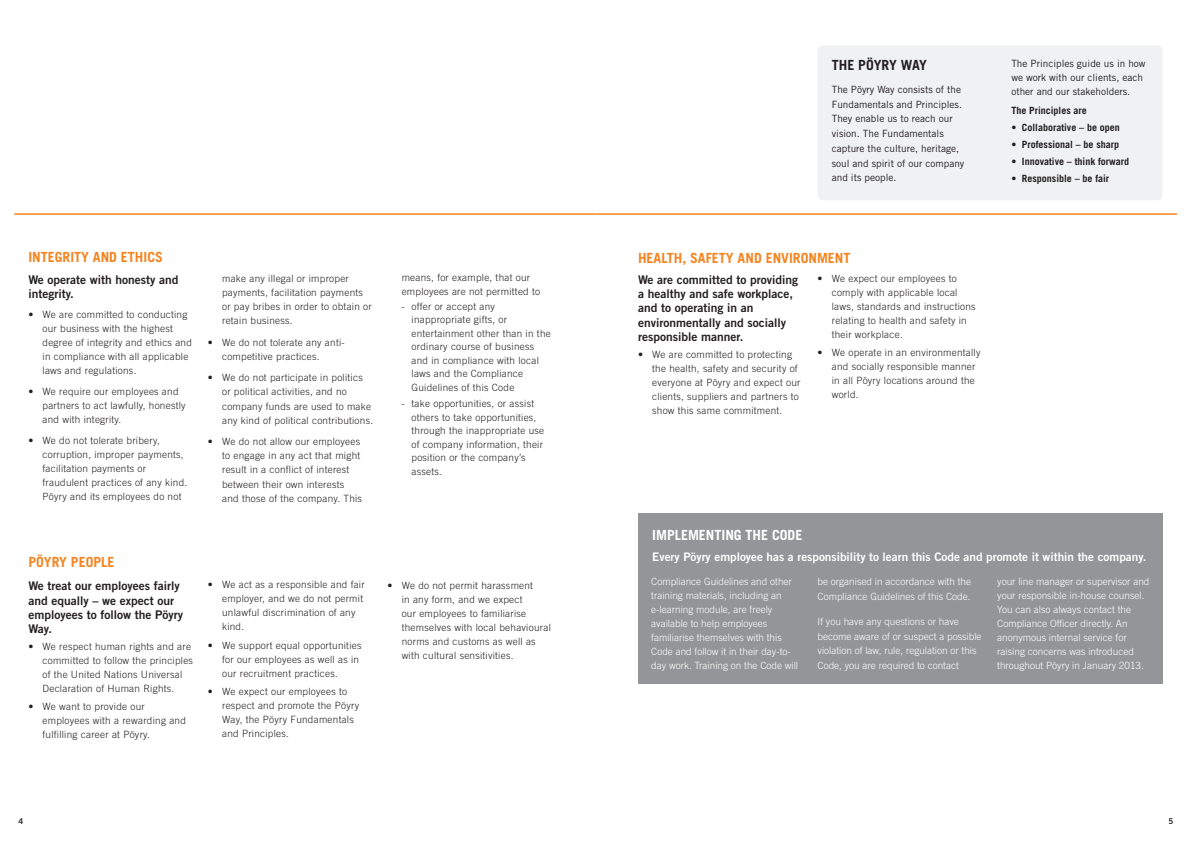
<style>
.page{position:relative;width:1191px;height:842px;background:#fff}
.page>*{position:absolute;margin:0;border:0;box-sizing:border-box;transform-origin:0 0}
.A_Heading_3_orange_B{font:700 14px "Trade Gothic LT Std";color:#f58420}
.Negative_Heading{font:700 14px "Trade Gothic LT Std";color:#fff}
.Black_subheading{font:700 14px "Trade Gothic LT Std";color:#231f20}
.Heading_4_bolded_bla{font:12px/14.4px "Trade Gothic LT Std Bd 2";color:#231f20}
.Negative_ingress{font:11.8px "Trade Gothic LT Std Bd 2";color:#fff}
.A_Bulleted_list{font:300 10px/14px "Trade Gothic LT Std";letter-spacing:.025em;color:#231f20}
.A_Bulleted_list_tigh{font:300 10px/14px "Trade Gothic LT Std";letter-spacing:.025em;color:#231f20}
.Negative_bodytext{font:300 10px/14px "Trade Gothic LT Std";color:#fff}
.A_Bulleted_list_2{font:300 10px/13.5px "Trade Gothic LT Std";letter-spacing:.025em;color:#231f20}
.Light_gray_box_bodyt{font:10px/14.8px "Trade Gothic LT Std";color:#231f20}
.Principles{font:700 10px "Trade Gothic LT Std";color:#231f20}
.t1{font:8px "Trade Gothic LT Std Bd 2";color:#231f20}
</style>
<div class="page">
<hr style="left:595px;top:213px;width:581px;height:2px;background:#f58420">
<hr style="left:14px;top:213px;width:581px;height:2px;background:#f58420">
<div style="left:817px;top:45px;width:345px;height:155px;background:#f0f1f2;border-radius:6px"></div>
<div style="left:638px;top:513px;width:524px;height:170px;background:#939598"></div>
<p class="A_Heading_3_orange_B" style="left:28px;top:248px;width:136px">INTEGRITY AND ETHICS</p>
<p class="Heading_4_bolded_bla" style="left:28px;top:272px;width:152px">We operate with honesty and integrity.</p>
<p class="A_Bulleted_list_tigh" style="left:43px;top:307px;width:151px;text-indent:-14px">• We are committed to conducting our business with the highest degree of integrity and ethics and in compliance with all applicable laws and regulations.</p>
<p class="A_Bulleted_list_tigh" style="left:43px;top:384px;width:145px;text-indent:-14px">• We require our employees and partners to act lawfully, honestly and with integrity.</p>
<p class="A_Bulleted_list_tigh" style="left:43px;top:433px;width:146px;text-indent:-14px">• We do not tolerate bribery, corruption, improper payments, facilitation payments or fraudulent practices of any kind.<br>Pöyry and its employees do not</p>
<p class="A_Bulleted_list_tigh" style="left:222px;top:271px;width:151px">make any illegal or improper payments, facilitation payments or pay bribes in order to obtain or retain business.</p>
<p class="A_Bulleted_list_tigh" style="left:222px;top:335px;width:124px;text-indent:-14px">• We do not tolerate any anti&shy;competitive practices.</p>
<p class="A_Bulleted_list_tigh" style="left:222px;top:370px;width:152px;text-indent:-14px">• We do not participate in politics or political activities, and no company funds are used to make any kind of political contributions.</p>
<p class="A_Bulleted_list_tigh" style="left:222px;top:434px;width:141px;text-indent:-14px">• We do not allow our employees to engage in any act that might result in a conflict of interest between their own interests and those of the company. This</p>
<p class="A_Bulleted_list_tigh" style="left:402px;top:270px;width:140px">means, for example, that our employees are not permitted to</p>
<p class="A_Bulleted_list_2" style="left:411px;top:299px;width:141px;text-indent:-10px">- offer or accept any inappropriate gifts, or entertainment other than in the ordinary course of business and in compliance with local laws and the Compliance<br>Guidelines of this Code</p>
<p class="A_Bulleted_list_2" style="left:411px;top:397px;width:134px;text-indent:-10px">- take opportunities, or assist others to take opportunities, through the inappropriate use of company information, their position or the company’s assets.</p>
<p class="A_Heading_3_orange_B" style="left:28px;top:554px;width:88px">PÖYRY PEOPLE</p>
<p class="Heading_4_bolded_bla" style="left:28px;top:578px;width:156px">We treat our employees fairly and equally – we expect our employees to follow the Pöyry<br>Way.</p>
<p class="A_Bulleted_list" style="left:43px;top:639px;width:152px;text-indent:-14px">• We respect human rights and are committed to follow the principles of the United Nations Universal<br>Declaration of Human Rights.</p>
<p class="A_Bulleted_list" style="left:43px;top:700px;width:145px;text-indent:-14px">• We want to provide our employees with a rewarding and fulfilling career at Pöyry.</p>
<p class="A_Bulleted_list" style="left:222px;top:578px;width:144px;text-indent:-14px">• We act as a responsible and fair employer, and we do not permit unlawful discrimination of any kind.</p>
<p class="A_Bulleted_list" style="left:222px;top:638px;width:141px;text-indent:-14px">• We support equal opportunities for our employees as well as in our recruitment practices.</p>
<p class="A_Bulleted_list" style="left:222px;top:684px;width:139px;text-indent:-14px">• We expect our employees to respect and promote the Pöyry<br>Way, the Pöyry Fundamentals and Principles.</p>
<p class="A_Bulleted_list" style="left:402px;top:578px;width:151px;text-indent:-14px">• We do not permit harassment<br>in any form, and we expect<br>our employees to familiarise themselves with local behavioural norms and customs as well as with cultural sensitivities.</p>
<p class="Black_subheading" style="left:831px;top:56px;width:97px">THE PÖYRY WAY</p>
<p class="Light_gray_box_bodyt" style="left:831px;top:82px;width:134px">The Pöyry Way consists of the<br>Fundamentals and Principles.<br>They enable us to reach our vision. The Fundamentals capture the culture, heritage, soul and spirit of our company and its people.</p>
<p class="A_Heading_3_orange_B" style="left:638px;top:249px;width:214px">HEALTH, SAFETY AND ENVIRONMENT</p>
<p class="Heading_4_bolded_bla" style="left:638px;top:272px;width:162px">We are committed to providing a healthy and safe workplace, and to operating in an environmentally and socially responsible manner.</p>
<p class="A_Bulleted_list" style="left:652px;top:347px;width:150px;text-indent:-14px">• We are committed to protecting the health, safety and security of everyone at Pöyry and expect our clients, suppliers and partners to show this same commitment.</p>
<p class="A_Bulleted_list" style="left:831px;top:271px;width:145px;text-indent:-14px">• We expect our employees to comply with applicable local laws, standards and instructions relating to health and safety in their workplace.</p>
<p class="A_Bulleted_list" style="left:831px;top:345px;width:150px;text-indent:-14px">• We operate in an environmentally and socially responsible manner in all Pöyry locations around the world.</p>
<p class="Light_gray_box_bodyt" style="left:1011px;top:56px;width:136px;line-height:14px">The Principles guide us in how we work with our clients, each other and our stakeholders.</p>
<p class="Principles" style="left:1011px;top:105px;width:77px">The Principles are</p>
<p class="Principles" style="left:1011px;top:121px;width:110px">• Collaborative – be open</p>
<p class="Principles" style="left:1011px;top:138px;width:109px">• Professional – be sharp</p>
<p class="Principles" style="left:1011px;top:155px;width:119px">• Innovative – think forward</p>
<p class="Principles" style="left:1011px;top:172px;width:99px">• Responsible – be fair</p>
<p class="Negative_Heading" style="left:652px;top:527px;width:152px">IMPLEMENTING THE CODE</p>
<p class="Negative_ingress" style="left:652px;top:550px;width:495px">Every Pöyry employee has a responsibility to learn this Code and promote it within the company.</p>
<p class="Negative_bodytext" style="left:651px;top:574px;width:148px">Compliance Guidelines and other training materials, including an e-learning module, are freely available to help employees familiarise themselves with this<br>Code and follow it in their day-to&shy;day work. Training on the Code will</p>
<p class="Negative_bodytext" style="left:817px;top:574px;width:155px;line-height:14.8px">be organised in accordance with the<br>Compliance Guidelines of this Code.</p>
<p class="Negative_bodytext" style="left:997px;top:574px;width:154px">your line manager or supervisor and your responsible in-house counsel.<br>You can also always contact the Compliance Officer directly. An anonymous internal service for raising concerns was introduced throughout Pöyry in January 2013.</p>
<p class="Negative_bodytext" style="left:817px;top:614px;width:165px;line-height:14.8px">If you have any questions or have become aware of or suspect a possible violation of law, rule, regulation or this Code, you are required to contact</p>
<p class="t1" style="left:18px;top:816px;width:6px">4</p>
<p class="t1" style="left:1168px;top:816px;width:6px">5</p>
</div>
